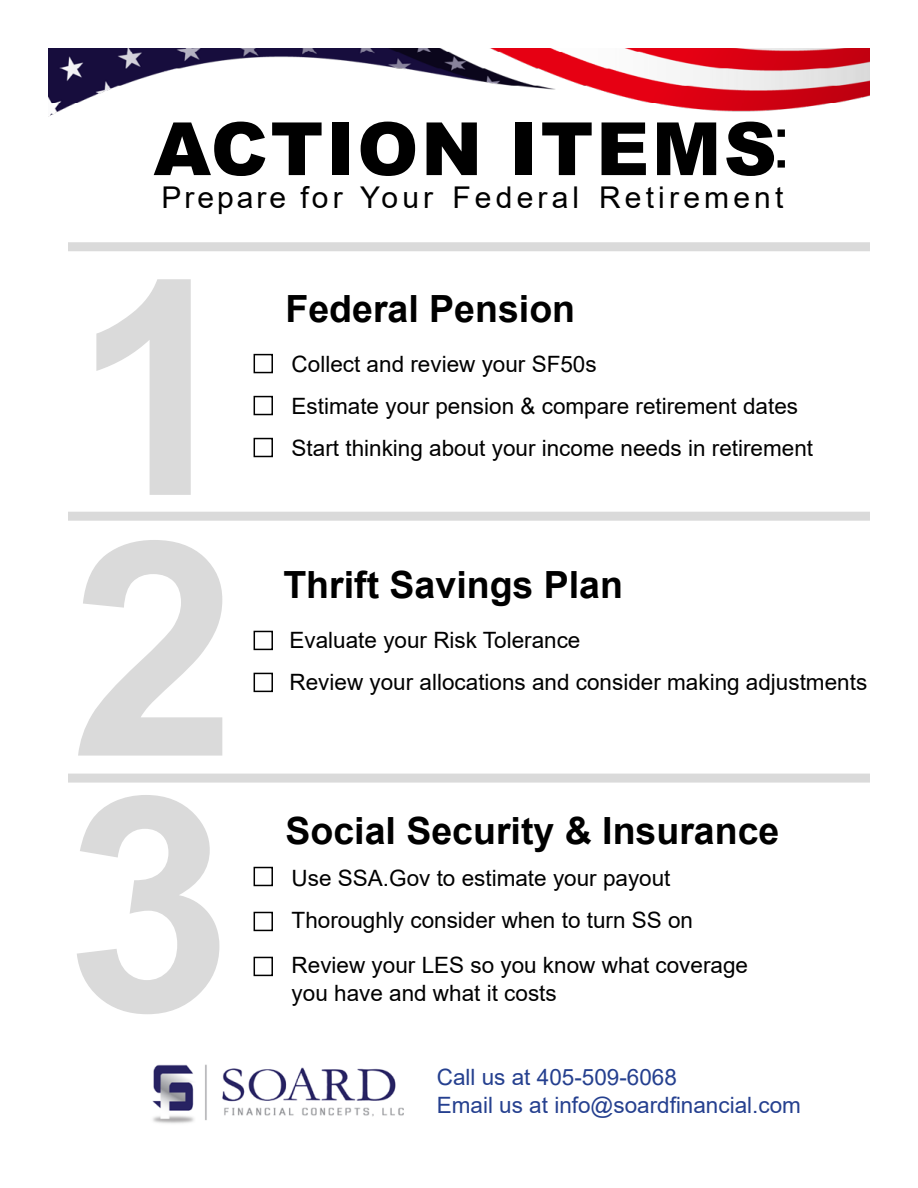
<style>
.page{position:relative;width:918px;height:1188px;background:#fff}
.page>*{position:absolute;margin:0;border:0;box-sizing:border-box;transform-origin:0 0}
.t1{font:700 300px/257.9px "Arial";color:#dadada;text-align:justify}
.t2{font:900 73.5px "Arial";letter-spacing:.035em;color:#000}
.t3{font:700 37.5px "Arial";color:#000}
.t4{font:30px "Arial";letter-spacing:.14em;color:#000}
.t5{font:22.5px/42px "Arial";color:#000}
.t6{font:22.5px/28.5px "Arial";color:#25408f}
.s1{font-weight:400}
</style>
<div class="page">
<svg style="left:68px;top:242px;width:802px;height:9px;background:#dbdbdb"></svg>
<svg style="left:68px;top:512px;width:802px;height:271px"></svg>
<img style="left:48px;top:48px;width:822px;height:69px">
<div style="left:254px;top:867px;width:19px;height:19px;border:2px solid #000"></div>
<div style="left:254px;top:912px;width:19px;height:19px;border:2px solid #000"></div>
<div style="left:254px;top:957px;width:19px;height:19px;border:2px solid #000"></div>
<div style="left:254px;top:354px;width:19px;height:19px;border:2px solid #000"></div>
<div style="left:254px;top:396px;width:19px;height:19px;border:2px solid #000"></div>
<div style="left:254px;top:438px;width:19px;height:19px;border:2px solid #000"></div>
<div style="left:254px;top:631px;width:19px;height:19px;border:2px solid #000"></div>
<div style="left:254px;top:673px;width:19px;height:19px;border:2px solid #000"></div>
<img style="left:152px;top:1064px;width:252px;height:60px">
<h2 class="t2" style="left:154px;top:95px;width:639px">ACTION ITEMS<span class="s1">:</span></h2>
<h3 class="t4" style="left:161px;top:177px;width:624px">Prepare for Your Federal Retirement</h3>
<h1 class="t1" style="left:65px;top:264px;width:176px">1<br>2<br>3</h1>
<h3 class="t3" style="left:285px;top:283px;width:291px">Federal Pension</h3>
<p class="t5" style="left:292px;top:343px;width:523px">Collect and review your SF50s<br>Estimate your pension &amp; compare retirement dates<br>Start thinking about your income needs in retirement</p>
<h3 class="t3" style="left:283px;top:559px;width:341px">Thrift Savings Plan</h3>
<p class="t5" style="left:290px;top:619px;width:579px">Evaluate your Risk Tolerance<br>Review your allocations and consider making adjustments</p>
<h3 class="t3" style="left:285px;top:804px;width:495px">Social Security &amp; Insurance</h3>
<p class="t5" style="left:292px;top:857px;width:403px">Use SSA.Gov to estimate your payout<br>Thoroughly consider when to turn SS on</p>
<p class="t5" style="left:292px;top:950px;width:458px;line-height:28.5px">Review your LES so you know what coverage you have and what it costs</p>
<p class="t6" style="left:437px;top:1063px;width:366px">Call us at 405-509-6068<br>Email us at info@soardfinancial.com</p>
</div>
